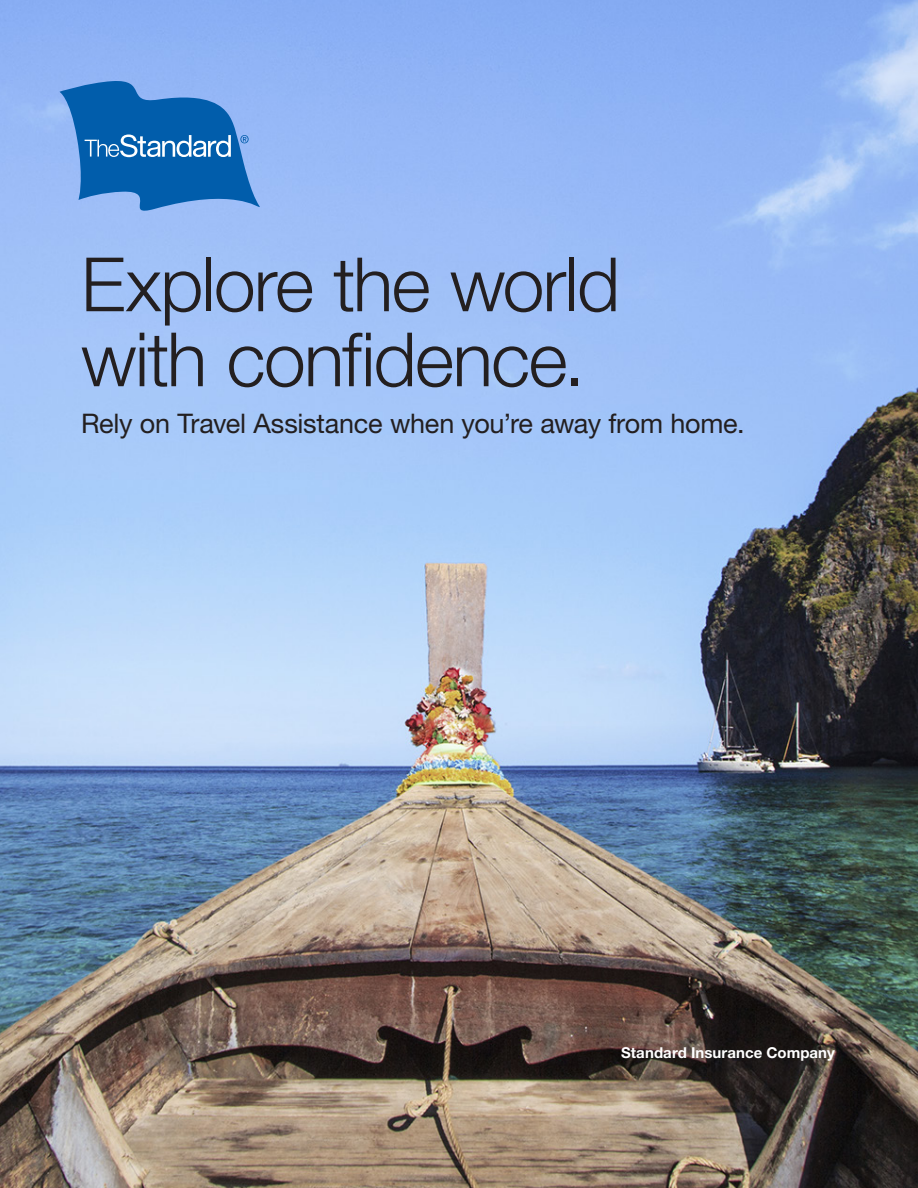
<style>
.page{position:relative;width:918px;height:1188px;background:#fff}
.page>*{position:absolute;margin:0;border:0;box-sizing:border-box;transform-origin:0 0}
.t1{font:300 75px/75px "Helvetica Neue LT Std";letter-spacing:-.025em;color:#231f20}
.t2{font:27px "Helvetica Neue LT Std";letter-spacing:-.01em;color:#231f20}
.t3{font:700 15px "Helvetica Neue LT Std";letter-spacing:.005em;color:#fff}
</style>
<div class="page">
<img style="left:0;top:0;width:918px;height:1188px">
<svg style="left:59px;top:79px;width:202px;height:139px;background:#4386ca"></svg>
<h1 class="t1" style="left:81px;top:245px;width:541px">Explore the world with confidence.</h1>
<p class="t2" style="left:81px;top:408px;width:665px">Rely on Travel Assistance when you’re away from home.</p>
<p class="t3" style="left:621px;top:1043px;width:215px">Standard Insurance Company</p>
</div>
